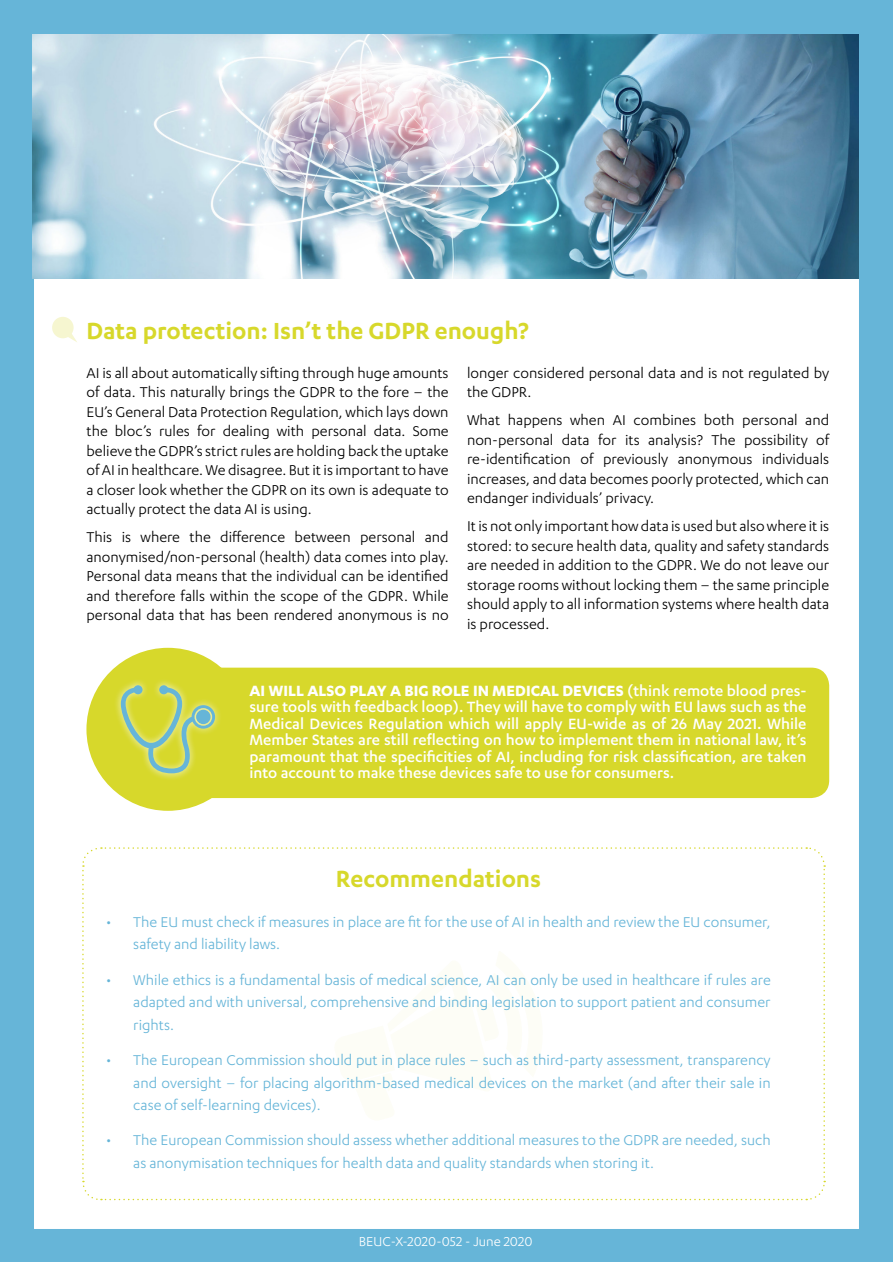
<style>
.page{position:relative;width:893px;height:1263px;background:#fff}
.page>*{position:absolute;margin:0;border:0;box-sizing:border-box;transform-origin:0 0}
.t1{font:600 27px "Karbon";color:#d7d82b}
.t2{font:500 17.25px/16.5px "Karbon";color:#fff;text-align:justify}
.t3{font:16.5px/19.5px "Karbon";color:#000;text-align:justify}
.t4{font:16.5px/22.5px "Karbon";color:#66b5d8}
.t5{font:15px "Karbon";color:#fff}
.s1{font-weight:700}
</style>
<div class="page">
<div style="left:0;top:1px;width:893px;height:1261px;background:#66b5d8"></div>
<div style="left:34px;top:34px;width:825px;height:1195px;background:#fff"></div>
<img style="left:33px;top:34px;width:826px;height:245px">
<div style="left:191px;top:668px;width:638px;height:130px;background:#d7d82b;border-radius:18px"></div>
<div style="left:86px;top:648px;width:163px;height:163px;background:#d7d82b;border-radius:50%"></div>
<div style="left:113px;top:678px;width:109px;height:103px;background:#fff;opacity:.75"></div>
<svg style="left:133px;top:685px;width:10px;height:9px"></svg>
<svg style="left:159px;top:685px;width:9px;height:9px"></svg>
<svg style="left:82px;top:687px;width:748px;height:514px"></svg>
<div style="left:196px;top:710px;width:15px;height:14px;background:#66b5d8;border-radius:50%"></div>
<div style="left:52px;top:317px;width:22px;height:21px;background:#f6f6d0;border-radius:50%"></div>
<svg style="left:58px;top:324px;width:19px;height:18px"></svg>
<h1 class="t1" style="left:86px;top:315px;width:444px">Data protection: Isn’t the GDPR enough?</h1>
<p class="t3" style="left:86px;top:362px;width:364px">AI is all about automatically sifting through huge amounts of data. This naturally brings the GDPR to the fore – the EU’s General Data Protection Regulation, which lays down the bloc’s rules for dealing with personal data. Some believe the GDPR’s strict rules are holding back the uptake of AI in healthcare. We disagree. But it is important to have a closer look whether the GDPR on its own is adequate to actually protect the data AI is using.</p>
<p class="t3" style="left:86px;top:527px;width:364px">This is where the difference between personal and anonymised/non-personal (health) data comes into play.<br>Personal data means that the individual can be identified and therefore falls within the scope of the GDPR. While personal data that has been rendered anonymous is no</p>
<p class="t3" style="left:467px;top:362px;width:364px">longer considered personal data and is not regulated by the GDPR.</p>
<p class="t3" style="left:467px;top:410px;width:364px">What happens when AI combines both personal and non-personal data for its analysis? The possibility of re-identification of previously anonymous individuals increases, and data becomes poorly protected, which can endanger individuals’ privacy.</p>
<p class="t3" style="left:467px;top:516px;width:364px">It is not only important how data is used but also where it is stored: to secure health data, quality and safety standards are needed in addition to the GDPR. We do not leave our storage rooms without locking them – the same principle should apply to all information systems where health data is processed.</p>
<p class="t2" style="left:249px;top:681px;width:559px"><span class="s1">AI WILL ALSO PLAY A BIG ROLE IN MEDICAL DEVICES</span> (think remote blood pres&shy;sure tools with feedback loop). They will have to comply with EU laws such as the Medical Devices Regulation which will apply EU-wide as of 26 May 2021. While Member States are still reflecting on how to implement them in national law, it’s paramount that the specificities of AI, including for risk classification, are taken into account to make these devices safe to use for consumers.</p>
<h1 class="t1" style="left:336px;top:864px;width:207px">Recommendations</h1>
<p class="t4" style="left:133px;top:910px;width:639px;text-indent:-27px">• The EU must check if measures in place are fit for the use of AI in health and review the EU consumer, safety and liability laws.</p>
<p class="t4" style="left:133px;top:968px;width:639px;text-align:justify;text-indent:-27px">• While ethics is a fundamental basis of medical science, AI can only be used in healthcare if rules are adapted and with universal, comprehensive and binding legislation to support patient and consumer rights.</p>
<p class="t4" style="left:133px;top:1048px;width:639px;text-align:justify;text-indent:-27px">• The European Commission should put in place rules – such as third-party assessment, transparency and oversight – for placing algorithm-based medical devices on the market (and after their sale in case of self-learning devices).</p>
<p class="t4" style="left:133px;top:1128px;width:639px;text-indent:-27px">• The European Commission should assess whether additional measures to the GDPR are needed, such as anonymisation techniques for health data and quality standards when storing it.</p>
<p class="t5" style="left:359px;top:1233px;width:175px">BEUC-X-2020-052 - June 2020</p>
</div>
